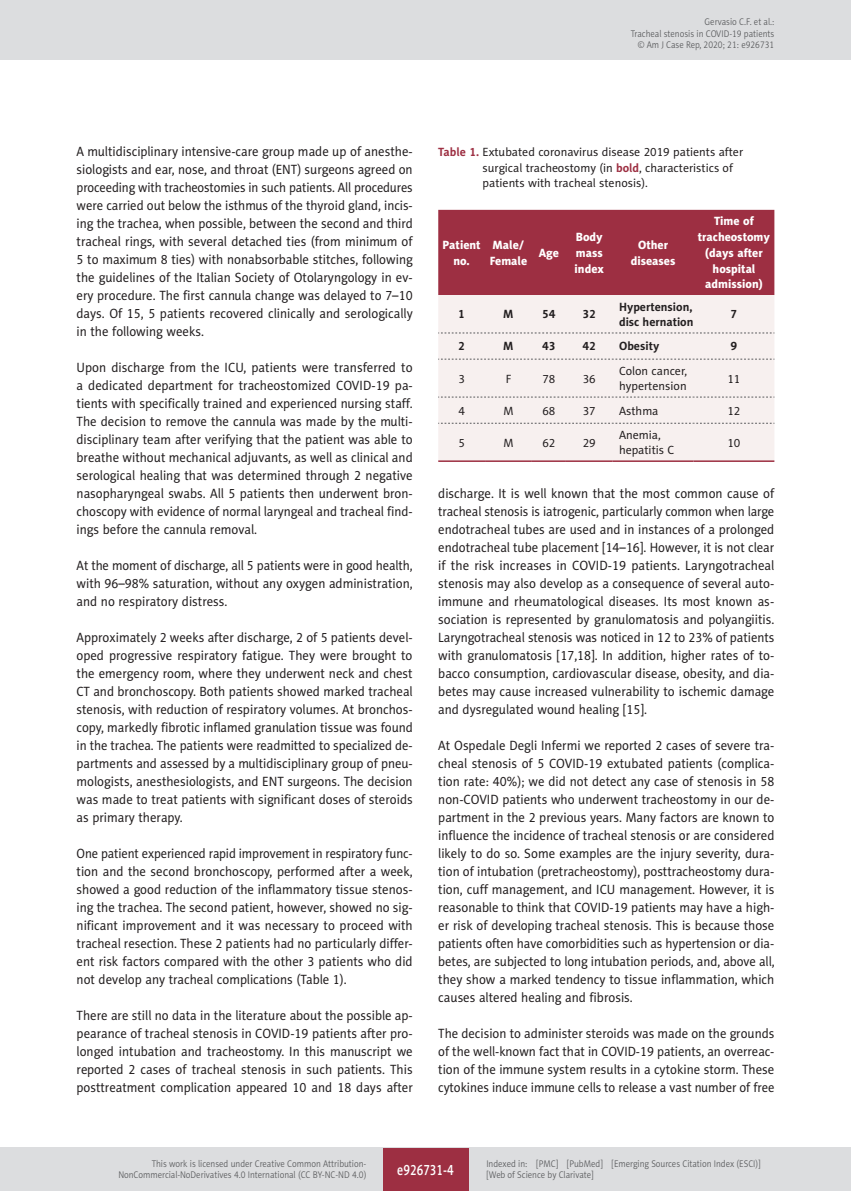
<style>
.page{position:relative;width:851px;height:1191px;background:#fff}
.page>*{position:absolute;margin:0;border:0;box-sizing:border-box;transform-origin:0 0}
.t1{font:15px "Naomi Sans EFN Medium";color:#fff;scale:.8 1}
.AJCR_Body{font:13.5px/18px "Naomi Sans EFN";color:#231f20;text-align:justify;scale:.95 1}
.AJCR_Body-2{font:13.5px/18px "Naomi Sans EFN";color:#231f20;text-align:justify;scale:.93 1}
.AJCR_Tabela_tytul{font:12px/15.8px "Naomi Sans EFN";color:#231f20}
.AJCR_Tabela_Head{font:12px/15.8px "Naomi Sans EFN Heavy";color:#fff;text-align:center}
.AJCR_Tabela_zawartos{font:12px/15.8px "Naomi Sans EFN";color:#231f20}
.AJCR_Tabela_zawartos-2{font:700 12px/15.8px "Naomi Sans EFN";color:#231f20}
.t2{font:9.75px/11.2px "Naomi Sans EFN Light";color:#57585a;text-align:right;scale:.9 1}
.s1{font-weight:700;color:#9d2f42}
</style>
<div class="page">
<div style="left:438px;top:210px;width:336px;height:85px;background:#9d2f42"></div>
<div style="left:438px;top:295px;width:336px;height:165px;background:#f7f0ef"></div>
<svg style="left:438px;top:333px;width:336px;height:1px"></svg>
<svg style="left:438px;top:359px;width:336px;height:1px"></svg>
<svg style="left:438px;top:397px;width:336px;height:1px"></svg>
<svg style="left:438px;top:423px;width:336px;height:1px"></svg>
<hr style="left:438px;top:460px;width:47px;height:2px;background:#9d2f42">
<hr style="left:485px;top:460px;width:46px;height:2px;background:#9d2f42">
<hr style="left:531px;top:460px;width:35px;height:2px;background:#9d2f42">
<hr style="left:566px;top:460px;width:46px;height:2px;background:#9d2f42">
<hr style="left:612px;top:460px;width:81px;height:2px;background:#9d2f42">
<hr style="left:693px;top:460px;width:81px;height:2px;background:#9d2f42">
<div style="left:0;top:0;width:850px;height:60px;background:#dcdddf"></div>
<hr style="left:850px;top:0;width:1px;height:60px;background:#dcdddf">
<div style="left:0;top:1148px;width:850px;height:43px;background:#dcdddf"></div>
<div style="left:383px;top:1147px;width:85px;height:43px;background:#9d2f42"></div>
<p class="t2" style="left:630px;top:16px;width:161px">Gervasio C.F. et al.:<br>Tracheal stenosis in COVID-19 patients © Am J Case Rep, 2020; 21: e926731</p>
<p class="AJCR_Body" style="left:77px;top:142px;width:355px">A multidisciplinary intensive-care group made up of anesthe&shy;siologists and ear, nose, and throat (ENT) surgeons agreed on proceeding with tracheostomies in such patients. All procedures were carried out below the isthmus of the thyroid gland, incis&shy;ing the trachea, when possible, between the second and third tracheal rings, with several detached ties (from minimum of 5 to maximum 8 ties) with nonabsorbable stitches, following the guidelines of the Italian Society of Otolaryngology in ev&shy;ery procedure. The first cannula change was delayed to 7–10 days. Of 15, 5 patients recovered clinically and serologically in the following weeks.</p>
<p class="AJCR_Body" style="left:77px;top:358px;width:355px">Upon discharge from the ICU, patients were transferred to a dedicated department for tracheostomized COVID-19 pa&shy;tients with specifically trained and experienced nursing staff.<br>The decision to remove the cannula was made by the multi&shy;disciplinary team after verifying that the patient was able to breathe without mechanical adjuvants, as well as clinical and serological healing that was determined through 2 negative nasopharyngeal swabs. All 5 patients then underwent bron&shy;choscopy with evidence of normal laryngeal and tracheal find&shy;ings before the cannula removal.</p>
<p class="AJCR_Body-2" style="left:77px;top:556px;width:363px">At the moment of discharge, all 5 patients were in good health, with 96–98% saturation, without any oxygen administration, and no respiratory distress.</p>
<p class="AJCR_Body" style="left:77px;top:628px;width:355px">Approximately 2 weeks after discharge, 2 of 5 patients devel&shy;oped progressive respiratory fatigue. They were brought to the emergency room, where they underwent neck and chest CT and bronchoscopy. Both patients showed marked tracheal stenosis, with reduction of respiratory volumes. At bronchos&shy;copy, markedly fibrotic inflamed granulation tissue was found in the trachea. The patients were readmitted to specialized de&shy;partments and assessed by a multidisciplinary group of pneu&shy;mologists, anesthesiologists, and ENT surgeons. The decision was made to treat patients with significant doses of steroids as primary therapy.</p>
<p class="AJCR_Body-2" style="left:77px;top:844px;width:363px">One patient experienced rapid improvement in respiratory func&shy;tion and the second bronchoscopy, performed after a week, showed a good reduction of the inflammatory tissue stenos&shy;ing the trachea. The second patient, however, showed no sig&shy;nificant improvement and it was necessary to proceed with tracheal resection. These 2 patients had no particularly differ&shy;ent risk factors compared with the other 3 patients who did not develop any tracheal complications (Table 1).</p>
<p class="AJCR_Body" style="left:77px;top:1006px;width:355px">There are still no data in the literature about the possible ap&shy;pearance of tracheal stenosis in COVID-19 patients after pro&shy;longed intubation and tracheostomy. In this manuscript we reported 2 cases of tracheal stenosis in such patients. This posttreatment complication appeared 10 and 18 days after</p>
<p class="AJCR_Tabela_tytul" style="left:482px;top:144px;width:262px;text-indent:-44px"><span class="s1">Table 1.</span> Extubated coronavirus disease 2019 patients after surgical tracheostomy (in <span class="s1">bold</span>, characteristics of patients with tracheal stenosis).</p>
<p class="AJCR_Tabela_Head" style="left:442px;top:237px;width:40px">Patient no.</p>
<p class="AJCR_Tabela_Head" style="left:489px;top:237px;width:39px;text-align:left">Male/<br>Female</p>
<p class="AJCR_Tabela_Head" style="left:538px;top:245px;width:22px">Age</p>
<p class="AJCR_Tabela_Head" style="left:574px;top:229px;width:31px;text-align:justify">Body mass index</p>
<p class="AJCR_Tabela_Head" style="left:630px;top:237px;width:46px">Other diseases</p>
<p class="AJCR_Tabela_Head" style="left:697px;top:213px;width:74px">Time of tracheostomy (days after hospital admission)</p>
<p class="AJCR_Tabela_zawartos-2" style="left:458px;top:306px;width:8px">1</p>
<p class="AJCR_Tabela_zawartos-2" style="left:503px;top:306px;width:12px">M</p>
<p class="AJCR_Tabela_zawartos-2" style="left:542px;top:306px;width:15px">54</p>
<p class="AJCR_Tabela_zawartos-2" style="left:582px;top:306px;width:15px">32</p>
<p class="AJCR_Tabela_zawartos-2" style="left:619px;top:298px;width:76px">Hypertension, disc hernation</p>
<p class="AJCR_Tabela_zawartos-2" style="left:730px;top:306px;width:8px">7</p>
<p class="AJCR_Tabela_zawartos-2" style="left:458px;top:338px;width:8px">2</p>
<p class="AJCR_Tabela_zawartos-2" style="left:503px;top:338px;width:12px">M</p>
<p class="AJCR_Tabela_zawartos-2" style="left:542px;top:338px;width:15px">43</p>
<p class="AJCR_Tabela_zawartos-2" style="left:582px;top:338px;width:15px">42</p>
<p class="AJCR_Tabela_zawartos-2" style="left:619px;top:338px;width:42px">Obesity</p>
<p class="AJCR_Tabela_zawartos-2" style="left:730px;top:338px;width:8px">9</p>
<p class="AJCR_Tabela_zawartos" style="left:458px;top:370px;width:8px">3</p>
<p class="AJCR_Tabela_zawartos" style="left:505px;top:370px;width:7px">F</p>
<p class="AJCR_Tabela_zawartos" style="left:542px;top:370px;width:15px">78</p>
<p class="AJCR_Tabela_zawartos" style="left:582px;top:370px;width:15px">36</p>
<p class="AJCR_Tabela_zawartos" style="left:619px;top:363px;width:70px">Colon cancer, hypertension</p>
<p class="AJCR_Tabela_zawartos" style="left:727px;top:370px;width:15px">11</p>
<p class="AJCR_Tabela_zawartos" style="left:458px;top:403px;width:8px">4</p>
<p class="AJCR_Tabela_zawartos" style="left:503px;top:403px;width:12px">M</p>
<p class="AJCR_Tabela_zawartos" style="left:542px;top:403px;width:15px">68</p>
<p class="AJCR_Tabela_zawartos" style="left:582px;top:403px;width:15px">37</p>
<p class="AJCR_Tabela_zawartos" style="left:619px;top:403px;width:41px">Asthma</p>
<p class="AJCR_Tabela_zawartos" style="left:727px;top:403px;width:15px">12</p>
<p class="AJCR_Tabela_zawartos" style="left:458px;top:435px;width:8px">5</p>
<p class="AJCR_Tabela_zawartos" style="left:503px;top:435px;width:12px">M</p>
<p class="AJCR_Tabela_zawartos" style="left:542px;top:435px;width:15px">62</p>
<p class="AJCR_Tabela_zawartos" style="left:582px;top:435px;width:15px">29</p>
<p class="AJCR_Tabela_zawartos" style="left:619px;top:427px;width:57px">Anemia, hepatitis C</p>
<p class="AJCR_Tabela_zawartos" style="left:727px;top:435px;width:15px">10</p>
<p class="AJCR_Body" style="left:438px;top:484px;width:355px">discharge. It is well known that the most common cause of tracheal stenosis is iatrogenic, particularly common when large endotracheal tubes are used and in instances of a prolonged endotracheal tube placement [14–16]. However, it is not clear if the risk increases in COVID-19 patients. Laryngotracheal stenosis may also develop as a consequence of several auto&shy;immune and rheumatological diseases. Its most known as&shy;sociation is represented by granulomatosis and polyangiitis.<br>Laryngotracheal stenosis was noticed in 12 to 23% of patients with granulomatosis [17,18]. In addition, higher rates of to&shy;bacco consumption, cardiovascular disease, obesity, and dia&shy;betes may cause increased vulnerability to ischemic damage and dysregulated wound healing [15].</p>
<p class="AJCR_Body" style="left:438px;top:736px;width:355px">At Ospedale Degli Infermi we reported 2 cases of severe tra&shy;cheal stenosis of 5 COVID-19 extubated patients (complica&shy;tion rate: 40%); we did not detect any case of stenosis in 58 non-COVID patients who underwent tracheostomy in our de&shy;partment in the 2 previous years. Many factors are known to influence the incidence of tracheal stenosis or are considered likely to do so. Some examples are the injury severity, dura&shy;tion of intubation (pretracheostomy), posttracheostomy dura&shy;tion, cuff management, and ICU management. However, it is reasonable to think that COVID-19 patients may have a high&shy;er risk of developing tracheal stenosis. This is because those patients often have comorbidities such as hypertension or dia&shy;betes, are subjected to long intubation periods, and, above all, they show a marked tendency to tissue inflammation, which causes altered healing and fibrosis.</p>
<p class="AJCR_Body" style="left:438px;top:1024px;width:355px">The decision to administer steroids was made on the grounds of the well-known fact that in COVID-19 patients, an overreac&shy;tion of the immune system results in a cytokine storm. These cytokines induce immune cells to release a vast number of free</p>
<p class="t2" style="left:118px;top:1158px;width:277px">This work is licensed under Creative Common Attribution-<br>NonCommercial-NoDerivatives 4.0 International (CC BY-NC-ND 4.0)</p>
<p class="t1" style="left:397px;top:1160px;width:72px">e926731-4</p>
<p class="t2" style="left:486px;top:1158px;width:306px;text-align:left">Indexed in: [PMC] [PubMed] [Emerging Sources Citation Index (ESCI)] [Web of Science by Clarivate]</p>
</div>
